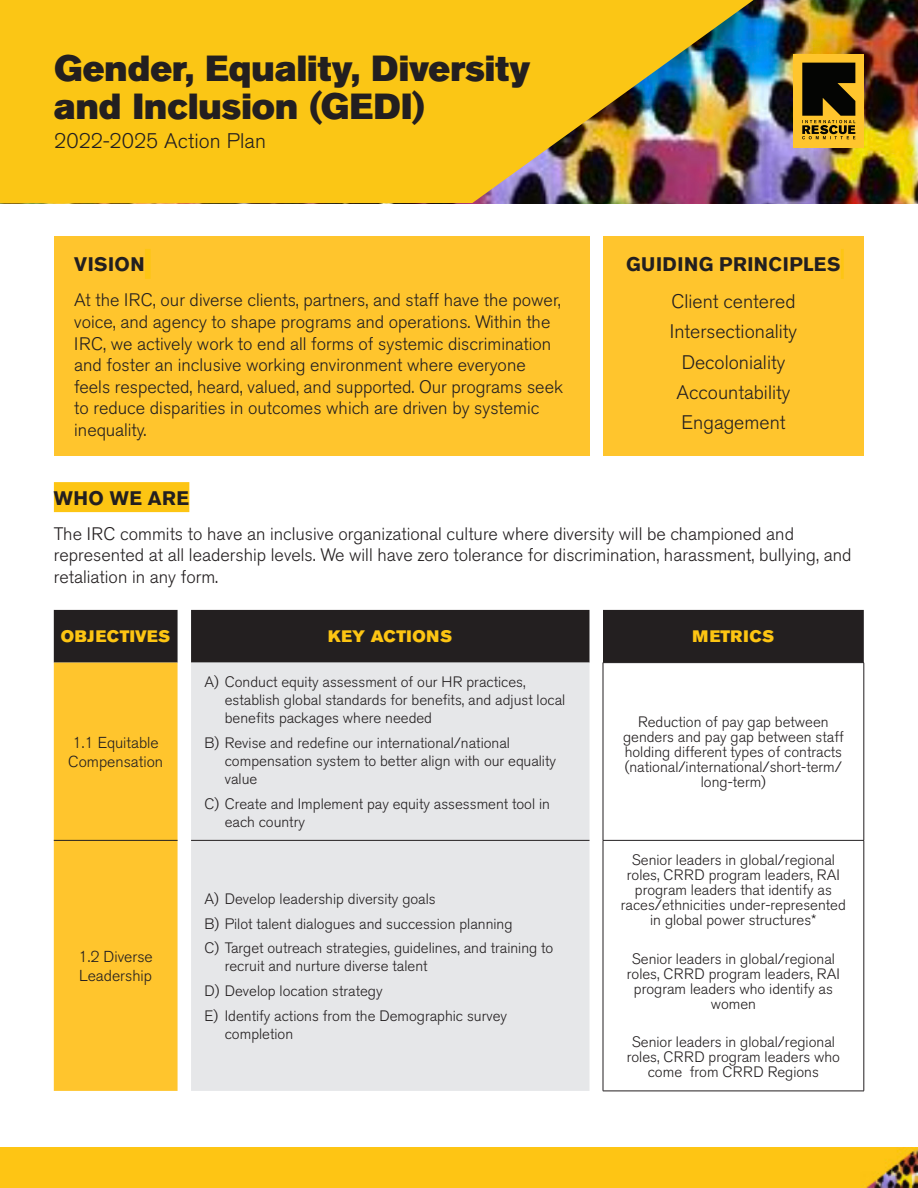
<style>
.page{position:relative;width:918px;height:1188px;background:#fff}
.page>*{position:absolute;margin:0;border:0;box-sizing:border-box;transform-origin:0 0}
.H1_-_Page_Title{font:36px/37.5px "Akzidenz Grotesk Std Super";color:#231f20}
.H1_-_Page_Title-2{font:300 21px "Akzidenz Grotesk Std";letter-spacing:.005em;color:#231f20}
.t1{font:300 19.5px "Akzidenz Grotesk Std";color:#231f20}
.t2{font:700 19.5px "Akzidenz Grotesk Std";letter-spacing:.02em;color:#231f20}
.t3{font:300 18px/21.6px "Akzidenz Grotesk Std";color:#231f20}
.t4{font:16.5px "Akzidenz Grotesk Std Super";letter-spacing:.03em;color:#fdc513}
.t5{font:300 15.75px/18.9px "Akzidenz Grotesk Std";color:#231f20}
.t6{font:300 15px/15px "Akzidenz Grotesk Std";color:#231f20}
</style>
<div class="page">
<div style="left:0;top:1148px;width:918px;height:40px;background:#fec514"></div>
<img style="left:754px;top:0;width:164px;height:203px">
<img style="left:0;top:0;width:754px;height:204px">
<div style="left:794px;top:54px;width:70px;height:94px;background:#ffc52d"></div>
<svg style="left:802px;top:63px;width:53px;height:76px"></svg>
<div style="left:54px;top:237px;width:536px;height:219px;background:#ffc52d"></div>
<div style="left:145px;top:249px;width:6px;height:30px;background:#fdc513"></div>
<div style="left:54px;top:482px;width:135px;height:30px;background:#fdc513"></div>
<div style="left:54px;top:610px;width:810px;height:53px;background:#231f20"></div>
<div style="left:54px;top:663px;width:124px;height:428px;background:#ffc52d"></div>
<div style="left:191px;top:663px;width:399px;height:428px;background:#e6e7e9"></div>
<hr style="left:603px;top:840px;width:261px;height:1px;background:#231f20">
<hr style="left:603px;top:662px;width:261px;height:1px;background:#231f20">
<hr style="left:603px;top:663px;width:1px;height:177px;background:#231f20">
<hr style="left:864px;top:663px;width:1px;height:177px;background:#231f20">
<hr style="left:603px;top:841px;width:1px;height:250px;background:#231f20">
<hr style="left:864px;top:841px;width:1px;height:250px;background:#231f20">
<hr style="left:603px;top:1091px;width:261px;height:1px;background:#231f20">
<hr style="left:191px;top:840px;width:399px;height:1px;background:#231f20">
<hr style="left:54px;top:840px;width:124px;height:1px;background:#231f20">
<div style="left:603px;top:237px;width:261px;height:219px;background:#ffc52d"></div>
<hr style="left:841px;top:249px;width:3px;height:30px;background:#fdc513">
<p class="H1_-_Page_Title" style="left:54px;top:50px;width:478px">Gender, Equality, Diversity and Inclusion (GEDI)</p>
<p class="H1_-_Page_Title-2" style="left:54px;top:129px;width:214px">2022-2025 Action Plan</p>
<p class="t2" style="left:74px;top:253px;width:72px">VISION</p>
<p class="t3" style="left:74px;top:290px;width:490px">At the IRC, our diverse clients, partners, and staff have the power, voice, and agency to shape programs and operations. Within the IRC, we actively work to end all forms of systemic discrimination and foster an inclusive working environment where everyone feels respected, heard, valued, and supported. Our programs seek to reduce disparities in outcomes which are driven by systemic inequality.</p>
<p class="t2" style="left:626px;top:253px;width:216px">GUIDING PRINCIPLES</p>
<p class="t1" style="left:671px;top:291px;width:126px">Client centered</p>
<p class="t1" style="left:670px;top:321px;width:129px">Intersectionality</p>
<p class="t1" style="left:682px;top:351px;width:105px">Decoloniality</p>
<p class="t1" style="left:677px;top:381px;width:115px">Accountability</p>
<p class="t1" style="left:681px;top:411px;width:106px">Engagement</p>
<p class="t2" style="left:54px;top:487px;width:137px">WHO WE ARE</p>
<p class="t3" style="left:54px;top:523px;width:799px">The IRC commits to have an inclusive organizational culture where diversity will be championed and represented at all leadership levels. We will have zero tolerance for discrimination, harassment, bullying, and retaliation in any form.</p>
<p class="t4" style="left:61px;top:627px;width:111px">OBJECTIVES</p>
<p class="t4" style="left:328px;top:627px;width:125px">KEY ACTIONS</p>
<p class="t4" style="left:692px;top:627px;width:83px">METRICS</p>
<p class="t5" style="left:68px;top:733px;width:96px">1.1 Equitable<br>Compensation</p>
<p class="t5" style="left:79px;top:948px;width:76px">1.2 Diverse<br>Leadership</p>
<p class="t6" style="left:225px;top:673px;width:342px;line-height:18px;text-indent:-20px">A) Conduct equity assessment of our HR practices, establish global standards for benefits, and adjust local benefits packages where needed</p>
<p class="t6" style="left:225px;top:734px;width:333px;line-height:18px;text-indent:-20px">B) Revise and redefine our international/national compensation system to better align with our equality value</p>
<p class="t6" style="left:225px;top:795px;width:327px;line-height:18px;text-indent:-20px">C) Create and Implement pay equity assessment tool in each country</p>
<p class="t6" style="left:205px;top:891px;width:233px">A) Develop leadership diversity goals</p>
<p class="t6" style="left:205px;top:916px;width:310px">B) Pilot talent dialogues and succession planning</p>
<p class="t6" style="left:225px;top:939px;width:330px;line-height:18px;text-indent:-20px">C) Target outreach strategies, guidelines, and training to recruit and nurture diverse talent</p>
<p class="t6" style="left:205px;top:984px;width:180px">D) Develop location strategy</p>
<p class="t6" style="left:225px;top:1007px;width:284px;line-height:18px;text-indent:-20px">E) Identify actions from the Demographic survey completion</p>
<p class="t6" style="left:623px;top:715px;width:222px;text-align:center">Reduction of pay gap between genders and pay gap between staff holding different types of contracts (national/international/short-term/ long-term)</p>
<p class="t6" style="left:621px;top:853px;width:226px;text-align:center">Senior leaders in global/regional roles, CRRD program leaders, RAI program leaders that identify as races/ethnicities under-represented in global power structures*</p>
<p class="t6" style="left:627px;top:951px;width:215px;text-align:center">Senior leaders in global/regional roles, CRRD program leaders, RAI program leaders who identify as women</p>
<p class="t6" style="left:627px;top:1035px;width:215px;text-align:center">Senior leaders in global/regional roles, CRRD program leaders who come from CRRD Regions</p>
</div>
